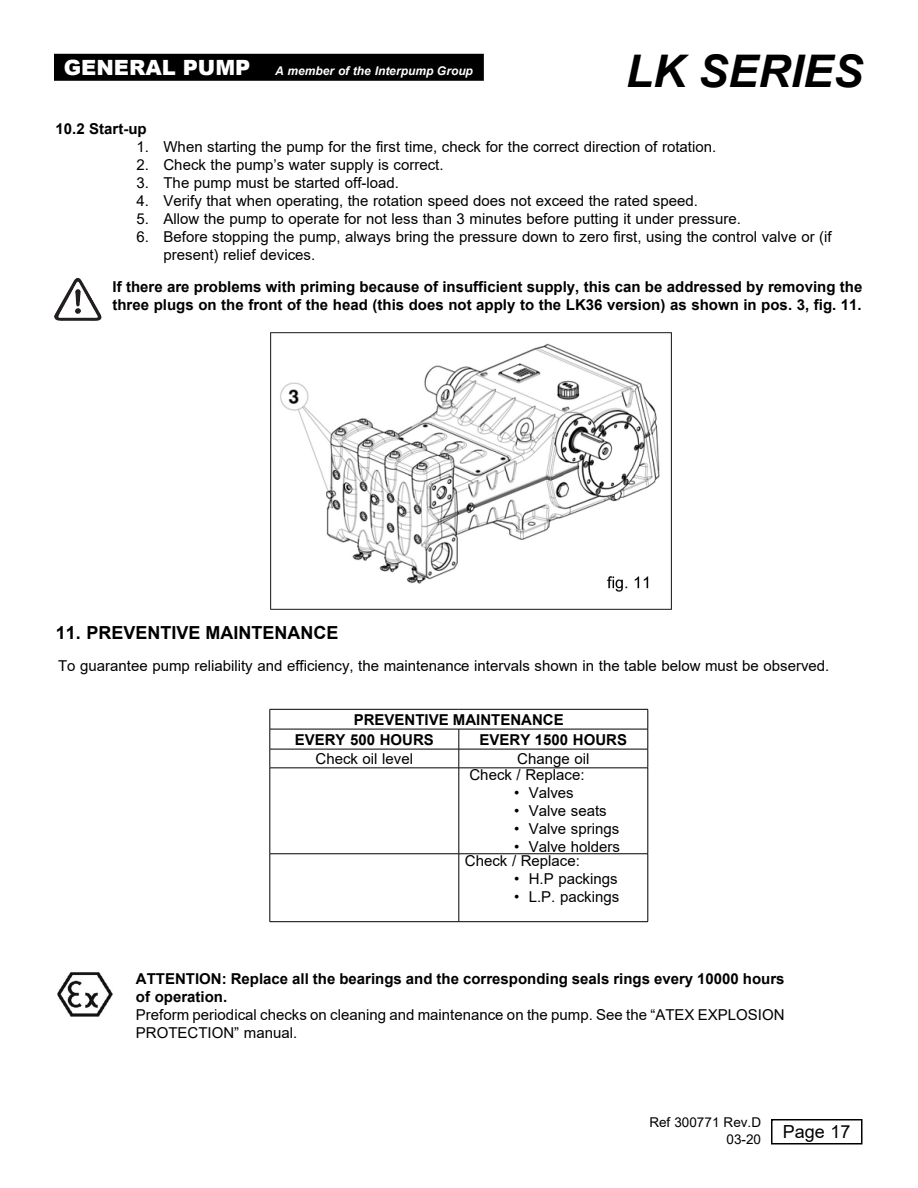
<style>
.page{position:relative;width:918px;height:1188px;background:#fff}
.page>*{position:absolute;margin:0;border:0;box-sizing:border-box;transform-origin:0 0}
.t1{font:italic 700 45px "Arial";color:#000}
.t2{font:700 18px "Arial";color:#000}
.t3{font:18px "Arial";color:#000}
.t4{font:15px/18px "Arial";color:#000}
.t5{font:700 15px/18px "Arial";color:#000}
.t6{font:13.5px/16.2px "Arial";color:#000;text-align:right}
.t7{font:italic 700 12px "Arial";color:#fff}
.s1{font-weight:900;font-style:normal;font-size:21px}
</style>
<div class="page">
<div style="left:771px;top:1119px;width:91px;height:25px;border:2px solid #000"></div>
<img style="left:54px;top:278px;width:47px;height:43px">
<img style="left:270px;top:333px;width:402px;height:277px">
<svg style="left:271px;top:710px;width:377px;height:211px"></svg>
<hr style="left:270px;top:709px;width:189px;height:1px;background:#000">
<hr style="left:459px;top:709px;width:189px;height:1px;background:#000">
<hr style="left:270px;top:729px;width:189px;height:1px;background:#000">
<hr style="left:459px;top:729px;width:189px;height:1px;background:#000">
<hr style="left:270px;top:749px;width:189px;height:1px;background:#000">
<svg style="left:270px;top:710px;width:1px;height:58px"></svg>
<hr style="left:459px;top:749px;width:189px;height:1px;background:#000">
<svg style="left:459px;top:729px;width:1px;height:39px"></svg>
<svg style="left:648px;top:710px;width:1px;height:58px"></svg>
<hr style="left:270px;top:768px;width:189px;height:1px;background:#000">
<hr style="left:270px;top:768px;width:1px;height:86px;background:#000">
<hr style="left:459px;top:768px;width:189px;height:1px;background:#000">
<hr style="left:459px;top:768px;width:1px;height:86px;background:#000">
<hr style="left:648px;top:768px;width:1px;height:86px;background:#000">
<hr style="left:270px;top:854px;width:189px;height:1px;background:#000">
<hr style="left:270px;top:854px;width:1px;height:68px;background:#000">
<hr style="left:459px;top:854px;width:189px;height:1px;background:#000">
<hr style="left:459px;top:854px;width:1px;height:68px;background:#000">
<hr style="left:648px;top:854px;width:1px;height:68px;background:#000">
<hr style="left:270px;top:921px;width:189px;height:1px;background:#000">
<hr style="left:459px;top:921px;width:189px;height:1px;background:#000">
<div style="left:54px;top:54px;width:430px;height:27px;background:#000"></div>
<img style="left:57px;top:972px;width:56px;height:45px">
<p class="t7" style="left:64px;top:63px;width:411px"><span class="s1">GENERAL PUMP</span> A member of the Interpump Group</p>
<h1 class="t1" style="left:626px;top:41px;width:239px">LK SERIES</h1>
<p class="t5" style="left:56px;top:120px;width:93px">10.2 Start-up</p>
<p class="t4" style="left:136px;top:138px;width:581px">1. When starting the pump for the first time, check for the correct direction of rotation.</p>
<p class="t4" style="left:136px;top:156px;width:309px">2. Check the pump’s water supply is correct.</p>
<p class="t4" style="left:136px;top:174px;width:264px">3. The pump must be started off-load.</p>
<p class="t4" style="left:136px;top:192px;width:563px">4. Verify that when operating, the rotation speed does not exceed the rated speed.</p>
<p class="t4" style="left:136px;top:210px;width:606px">5. Allow the pump to operate for not less than 3 minutes before putting it under pressure.</p>
<p class="t4" style="left:164px;top:228px;width:670px;text-indent:-27px">6. Before stopping the pump, always bring the pressure down to zero first, using the control valve or (if present) relief devices.</p>
<p class="t5" style="left:112px;top:278px;width:751px">If there are problems with priming because of insufficient supply, this can be addressed by removing the three plugs on the front of the head (this does not apply to the LK36 version) as shown in pos. 3, fig. 11.</p>
<p class="t2" style="left:56px;top:620px;width:284px">11. PREVENTIVE MAINTENANCE</p>
<p class="t4" style="left:58px;top:656px;width:773px">To guarantee pump reliability and efficiency, the maintenance intervals shown in the table below must be observed.</p>
<p class="t5" style="left:295px;top:710px;width:271px;line-height:20px;text-indent:59px">PREVENTIVE MAINTENANCE<br>EVERY 500 HOURS</p>
<p class="t5" style="left:480px;top:730px;width:149px">EVERY 1500 HOURS</p>
<p class="t4" style="left:316px;top:750px;width:99px">Check oil level</p>
<p class="t4" style="left:469px;top:750px;width:121px;line-height:16.4px;text-indent:48px">Change oil<br>Check / Replace:</p>
<p class="t4" style="left:514px;top:784px;width:61px">• Valves</p>
<p class="t4" style="left:514px;top:802px;width:94px">• Valve seats</p>
<p class="t4" style="left:514px;top:820px;width:106px">• Valve springs</p>
<p class="t4" style="left:465px;top:840px;width:157px;line-height:14px;text-indent:49px">• Valve holders<br>Check / Replace:</p>
<p class="t4" style="left:514px;top:870px;width:105px">• H.P packings</p>
<p class="t4" style="left:514px;top:888px;width:106px">• L.P. packings</p>
<p class="t5" style="left:136px;top:970px;width:650px">ATTENTION: Replace all the bearings and the corresponding seals rings every 10000 hours of operation.</p>
<p class="t4" style="left:136px;top:1006px;width:650px">Preform periodical checks on cleaning and maintenance on the pump. See the “ATEX EXPLOSION<br>PROTECTION” manual.</p>
<p class="t6" style="left:649px;top:1114px;width:113px">Ref 300771 Rev.D<br>03-20</p>
<p class="t3" style="left:783px;top:1120px;width:69px">Page 17</p>
</div>
